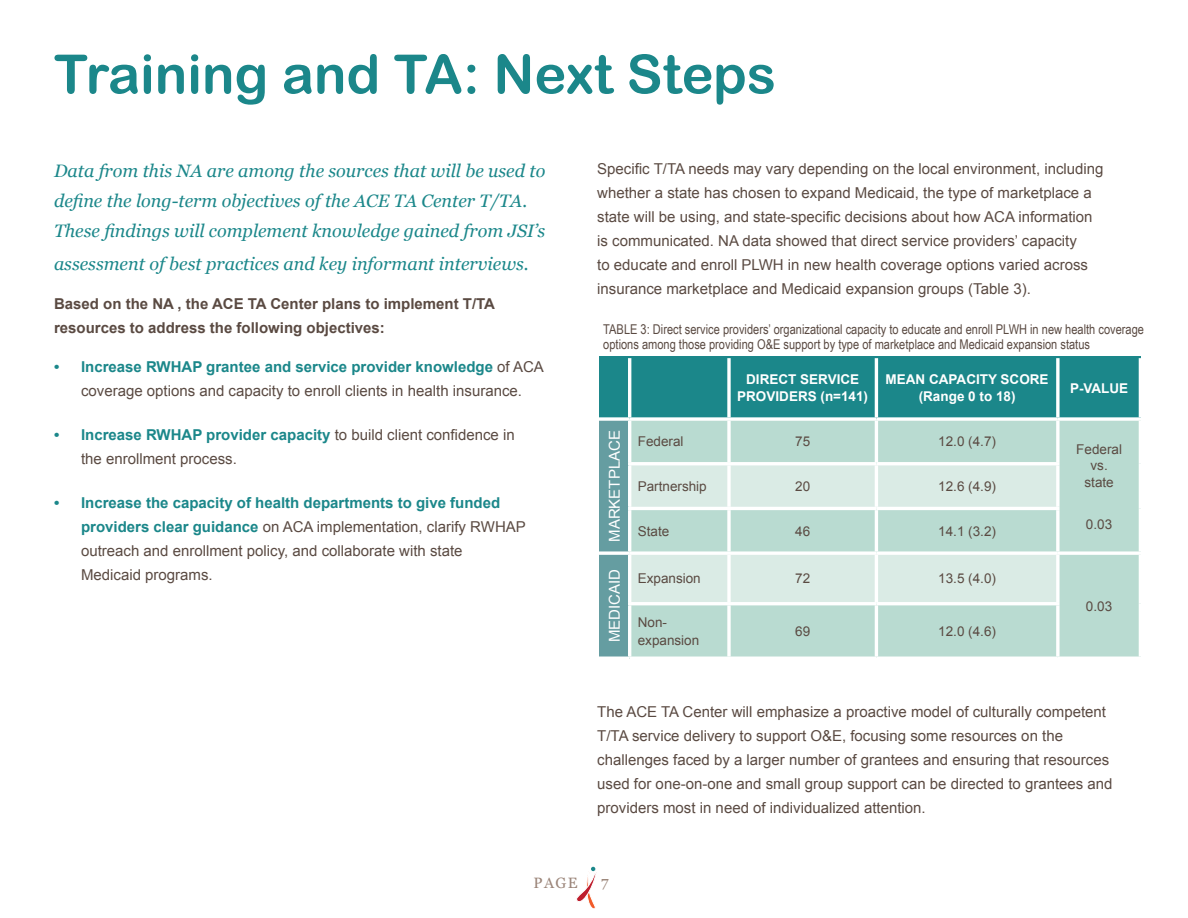
<style>
.page{position:relative;width:1188px;height:918px;background:#fff}
.page>*{position:absolute;margin:0;border:0;box-sizing:border-box;transform-origin:0 0}
.t1{font:54px "Arial Rounded MT Bold";color:#1b878a}
.t2{font:italic 18px/30px "Georgia";color:#1b878a}
.t3{font:15px/24px "Arial";color:#5a4a42}
.t4{font:700 15px/24px "Arial";color:#5a4a42}
.t5{font:700 15px "Arial";color:#1b878a}
.t6{font:15px "Arial";color:#fff}
.t7{font:15px "Georgia";color:#9b8579}
.t8{font:13.5px/15px "Arial Narrow";color:#5a4a42}
.t9{font:13.5px/16.5px "Arial";color:#5a4a42;text-align:center}
.t10{font:700 13.5px/16.5px "Arial";color:#fff;text-align:center}
.s1{font-weight:700;color:#1b878a}
.s2{font-weight:400;color:#5a4a42}
</style>
<div class="page">
<div style="left:599px;top:356px;width:31px;height:63px;background:#1b878a"></div>
<div style="left:630px;top:356px;width:99px;height:63px;background:#1b878a"></div>
<div style="left:729px;top:356px;width:147px;height:63px;background:#1b878a"></div>
<div style="left:876px;top:356px;width:182px;height:63px;background:#1b878a"></div>
<div style="left:1058px;top:356px;width:82px;height:63px;background:#1b878a"></div>
<div style="left:599px;top:419px;width:31px;height:134px;background:#659da1"></div>
<div style="left:599px;top:553px;width:31px;height:105px;background:#659da1"></div>
<div style="left:630px;top:419px;width:99px;height:45px;background:#b9dbd1"></div>
<div style="left:729px;top:419px;width:147px;height:45px;background:#b9dbd1"></div>
<div style="left:876px;top:419px;width:182px;height:45px;background:#b9dbd1"></div>
<div style="left:1058px;top:419px;width:82px;height:134px;background:#b9dbd1"></div>
<div style="left:630px;top:508px;width:99px;height:45px;background:#b9dbd1"></div>
<div style="left:729px;top:508px;width:147px;height:45px;background:#b9dbd1"></div>
<div style="left:876px;top:508px;width:182px;height:45px;background:#b9dbd1"></div>
<div style="left:1058px;top:553px;width:82px;height:105px;background:#b9dbd1"></div>
<div style="left:630px;top:604px;width:99px;height:54px;background:#b9dbd1"></div>
<div style="left:729px;top:604px;width:147px;height:54px;background:#b9dbd1"></div>
<div style="left:876px;top:604px;width:182px;height:54px;background:#b9dbd1"></div>
<div style="left:630px;top:464px;width:99px;height:44px;background:#daebe5"></div>
<div style="left:729px;top:464px;width:147px;height:44px;background:#daebe5"></div>
<div style="left:876px;top:464px;width:182px;height:44px;background:#daebe5"></div>
<div style="left:630px;top:553px;width:99px;height:51px;background:#daebe5"></div>
<div style="left:729px;top:553px;width:147px;height:51px;background:#daebe5"></div>
<div style="left:876px;top:553px;width:182px;height:51px;background:#daebe5"></div>
<svg style="left:599px;top:417px;width:31px;height:4px"></svg>
<svg style="left:630px;top:417px;width:99px;height:4px"></svg>
<svg style="left:729px;top:417px;width:147px;height:4px"></svg>
<svg style="left:876px;top:417px;width:182px;height:4px"></svg>
<svg style="left:1058px;top:417px;width:83px;height:4px"></svg>
<hr style="left:628px;top:462px;width:101px;height:3px;background:#fff">
<hr style="left:729px;top:462px;width:147px;height:3px;background:#fff">
<hr style="left:876px;top:462px;width:184px;height:3px;background:#fff">
<hr style="left:628px;top:507px;width:101px;height:3px;background:#fff">
<hr style="left:729px;top:507px;width:147px;height:3px;background:#fff">
<hr style="left:876px;top:507px;width:184px;height:3px;background:#fff">
<svg style="left:599px;top:551px;width:31px;height:4px"></svg>
<svg style="left:630px;top:551px;width:99px;height:4px"></svg>
<svg style="left:729px;top:551px;width:147px;height:4px"></svg>
<svg style="left:876px;top:551px;width:182px;height:4px"></svg>
<svg style="left:1058px;top:551px;width:83px;height:4px"></svg>
<hr style="left:628px;top:602px;width:101px;height:3px;background:#fff">
<hr style="left:729px;top:602px;width:147px;height:3px;background:#fff">
<hr style="left:876px;top:602px;width:184px;height:3px;background:#fff">
<hr style="left:597px;top:657px;width:33px;height:3px;background:#fff">
<hr style="left:630px;top:657px;width:99px;height:3px;background:#fff">
<hr style="left:729px;top:657px;width:147px;height:3px;background:#fff">
<hr style="left:876px;top:657px;width:182px;height:3px;background:#fff">
<hr style="left:1058px;top:657px;width:84px;height:3px;background:#fff">
<hr style="left:628px;top:358px;width:3px;height:59px;background:#fff">
<svg style="left:727px;top:358px;width:4px;height:59px"></svg>
<hr style="left:875px;top:358px;width:3px;height:59px;background:#fff">
<svg style="left:1056px;top:358px;width:4px;height:59px"></svg>
<hr style="left:1139px;top:358px;width:3px;height:59px;background:#fff">
<hr style="left:628px;top:421px;width:3px;height:41px;background:#fff">
<hr style="left:727px;top:421px;width:4px;height:41px;background:#f4f9f7">
<hr style="left:875px;top:421px;width:3px;height:41px;background:#fff">
<svg style="left:1056px;top:421px;width:4px;height:41px"></svg>
<hr style="left:1139px;top:421px;width:3px;height:43px;background:#fff">
<hr style="left:628px;top:465px;width:3px;height:42px;background:#fff">
<hr style="left:727px;top:465px;width:4px;height:42px;background:#f4f8f7">
<hr style="left:875px;top:465px;width:3px;height:42px;background:#fff">
<svg style="left:1056px;top:465px;width:4px;height:42px"></svg>
<hr style="left:1139px;top:464px;width:3px;height:44px;background:#fff">
<hr style="left:628px;top:510px;width:3px;height:41px;background:#fff">
<svg style="left:727px;top:510px;width:4px;height:41px"></svg>
<hr style="left:875px;top:510px;width:3px;height:41px;background:#fff">
<svg style="left:1056px;top:510px;width:4px;height:41px"></svg>
<hr style="left:1139px;top:508px;width:3px;height:43px;background:#fff">
<hr style="left:628px;top:555px;width:3px;height:47px;background:#fff">
<hr style="left:727px;top:555px;width:4px;height:47px;background:#fff">
<hr style="left:875px;top:555px;width:3px;height:47px;background:#fff">
<svg style="left:1056px;top:555px;width:4px;height:47px"></svg>
<hr style="left:1139px;top:555px;width:3px;height:49px;background:#fff">
<hr style="left:1139px;top:604px;width:3px;height:53px;background:#fff">
<hr style="left:628px;top:605px;width:3px;height:52px;background:#fff">
<svg style="left:727px;top:605px;width:4px;height:52px"></svg>
<hr style="left:875px;top:605px;width:3px;height:52px;background:#fff">
<svg style="left:1056px;top:605px;width:4px;height:52px"></svg>
<svg style="left:576px;top:866px;width:21px;height:43px"></svg>
<h1 class="t1" style="left:54px;top:42px;width:724px">Training and TA: Next Steps</h1>
<h2 class="t2" style="left:54px;top:156px;width:493px">Data from this NA are among the sources that will be used to define the long-term objectives of the ACE TA Center T/TA.<br>These findings will complement knowledge gained from JSI’s</h2>
<h2 class="t2" style="left:54px;top:249px;width:476px">assessment of best practices and key informant interviews.</h2>
<p class="t4" style="left:54px;top:292px;width:443px">Based on the NA , the ACE TA Center plans to implement T/TA resources to address the following objectives:</p>
<p class="t3" style="left:54px;top:355px;width:491px;text-align:center"><span class="s1">• Increase RWHAP grantee and service provider knowledge</span> of ACA coverage options and capacity to enroll clients in health insurance.</p>
<p class="t5" style="left:54px;top:425px;width:462px">• Increase RWHAP provider capacity <span class="s2">to build client confidence in</span></p>
<p class="t3" style="left:81px;top:447px;width:157px">the enrollment process.</p>
<p class="t3" style="left:81px;top:491px;width:446px;text-indent:-27px"><span class="s1">• Increase the capacity of health departments to give funded providers clear guidance</span> on ACA implementation, clarify RWHAP outreach and enrollment policy, and collaborate with state Medicaid programs.</p>
<p class="t3" style="left:597px;top:157px;width:508px">Specific T/TA needs may vary depending on the local environment, including whether a state has chosen to expand Medicaid, the type of marketplace a state will be using, and state-specific decisions about how ACA information is communicated. NA data showed that direct service providers’ capacity<br>to educate and enroll PLWH in new health coverage options varied across insurance marketplace and Medicaid expansion groups (Table 3).</p>
<p class="t8" style="left:603px;top:322px;width:542px">TABLE 3: Direct service providers’ organizational capacity to educate and enroll PLWH in new health coverage options among those providing O&amp;E support by type of marketplace and Medicaid expansion status</p>
<p class="t10" style="left:737px;top:372px;width:132px">DIRECT SERVICE<br>PROVIDERS (n=141)</p>
<p class="t10" style="left:886px;top:372px;width:165px">MEAN CAPACITY SCORE (Range 0 to 18)</p>
<p class="t10" style="left:1070px;top:380px;width:60px">P-VALUE</p>
<p class="t6" style="left:605px;top:542px;width:113px;rotate:-90deg">MARKETPLACE</p>
<p class="t9" style="left:638px;top:433px;width:47px">Federal</p>
<p class="t9" style="left:795px;top:433px;width:17px">75</p>
<p class="t9" style="left:938px;top:433px;width:59px">12.0 (4.7)</p>
<p class="t9" style="left:1076px;top:441px;width:47px">Federal vs. state</p>
<p class="t9" style="left:1086px;top:516px;width:28px">0.03</p>
<p class="t9" style="left:638px;top:478px;width:71px">Partnership</p>
<p class="t9" style="left:795px;top:478px;width:17px">20</p>
<p class="t9" style="left:938px;top:478px;width:59px">12.6 (4.9)</p>
<p class="t9" style="left:638px;top:523px;width:33px">State</p>
<p class="t9" style="left:795px;top:523px;width:17px">46</p>
<p class="t9" style="left:938px;top:523px;width:59px">14.1 (3.2)</p>
<p class="t6" style="left:605px;top:642px;width:75px;rotate:-90deg">MEDICAID</p>
<p class="t9" style="left:638px;top:571px;width:65px">Expansion</p>
<p class="t9" style="left:795px;top:571px;width:17px">72</p>
<p class="t9" style="left:938px;top:571px;width:59px">13.5 (4.0)</p>
<p class="t9" style="left:638px;top:613px;width:63px;line-height:18px;text-align:left">Non&shy;expansion</p>
<p class="t9" style="left:795px;top:623px;width:17px">69</p>
<p class="t9" style="left:938px;top:623px;width:59px">12.0 (4.6)</p>
<p class="t9" style="left:1086px;top:598px;width:28px">0.03</p>
<p class="t3" style="left:597px;top:700px;width:517px">The ACE TA Center will emphasize a proactive model of culturally competent T/TA service delivery to support O&amp;E, focusing some resources on the challenges faced by a larger number of grantees and ensuring that resources used for one-on-one and small group support can be directed to grantees and providers most in need of individualized attention.</p>
<p class="t7" style="left:533px;top:874px;width:46px">PAGE</p>
<p class="t7" style="left:601px;top:872px;width:9px">7</p>
</div>
